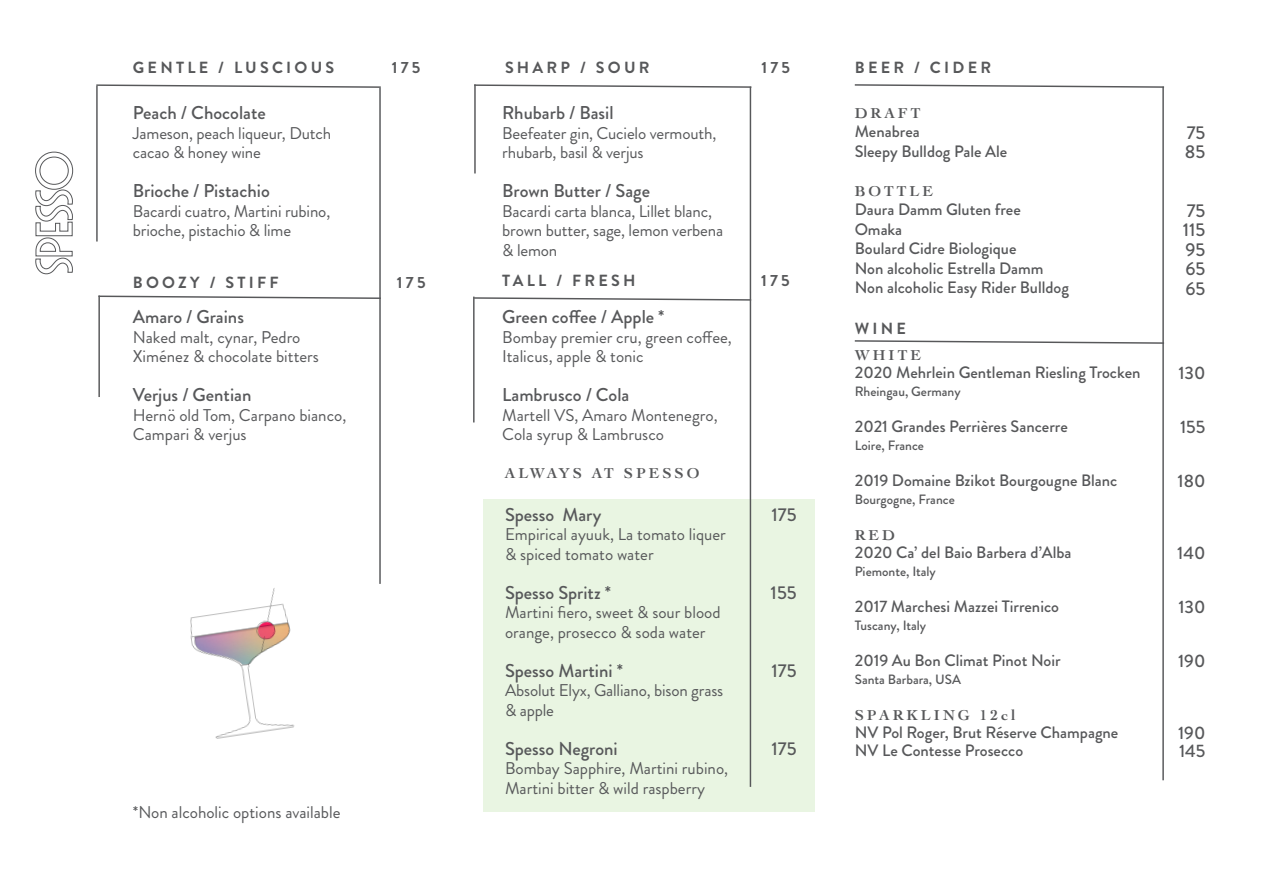
<style>
.page{position:relative;width:1263px;height:893px;background:#fff}
.page>*{position:absolute;margin:0;border:0;box-sizing:border-box;transform-origin:0 0}
.t1{font:500 18.6px/19.5px "Brandon Grotesque";color:#57585a}
.t2{font:500 18px/18px "Brandon Grotesque";color:#57585a}
.t3{font:16.95px/19.5px "Brandon Grotesque";color:#57585a}
.t4{font:500 16.5px/19.5px "Brandon Grotesque";color:#57585a}
.t5{font:700 16.2px "Brandon Grotesque";letter-spacing:.2em;color:#57585a}
.t6{font:700 15px "Cochin";letter-spacing:.2em;color:#57585a}
.t7{font:500 13.5px "Brandon Grotesque";color:#57585a}
</style>
<div class="page">
<img style="left:190px;top:588px;width:105px;height:151px">
<hr style="left:96px;top:86px;width:2px;height:156px;background:#57585a">
<svg style="left:35px;top:151px;width:39px;height:124px"></svg>
<div style="left:483px;top:500px;width:332px;height:312px;background:#e9f5e2"></div>
<hr style="left:379px;top:88px;width:2px;height:496px;background:#57585a">
<svg style="left:96px;top:84px;width:285px;height:5px"></svg>
<svg style="left:98px;top:295px;width:283px;height:5px"></svg>
<hr style="left:750px;top:87px;width:1px;height:700px;background:#57585a">
<svg style="left:476px;top:84px;width:276px;height:5px"></svg>
<svg style="left:473px;top:296px;width:279px;height:5px"></svg>
<hr style="left:1162px;top:87px;width:2px;height:693px;background:#57585a">
<svg style="left:854px;top:84px;width:311px;height:5px"></svg>
<svg style="left:854px;top:339px;width:310px;height:6px"></svg>
<hr style="left:474px;top:84px;width:2px;height:89px;background:#57585a">
<hr style="left:98px;top:296px;width:2px;height:101px;background:#57585a">
<hr style="left:473px;top:297px;width:1px;height:125px;background:#57585a">
<p class="t5" style="left:133px;top:56px;width:203px">GENTLE / LUSCIOUS</p>
<p class="t5" style="left:392px;top:56px;width:30px">175</p>
<p class="t1" style="left:133px;top:103px;width:134px">Peach / Chocolate</p>
<p class="t3" style="left:133px;top:123px;width:200px">Jameson, peach liqueur, Dutch cacao &amp; honey wine</p>
<p class="t1" style="left:133px;top:181px;width:138px">Brioche / Pistachio</p>
<p class="t3" style="left:133px;top:201px;width:199px">Bacardi cuatro, Martini rubino, brioche, pistachio &amp; lime</p>
<p class="t5" style="left:133px;top:271px;width:147px">BOOZY / STIFF</p>
<p class="t5" style="left:397px;top:271px;width:30px">175</p>
<p class="t1" style="left:133px;top:307px;width:113px">Amaro / Grains</p>
<p class="t3" style="left:133px;top:327px;width:188px">Naked malt, cynar, Pedro<br>Ximénez &amp; chocolate bitters</p>
<p class="t1" style="left:133px;top:385px;width:120px">Verjus / Gentian</p>
<p class="t3" style="left:133px;top:405px;width:215px">Hernö old Tom, Carpano bianco,<br>Campari &amp; verjus</p>
<p class="t3" style="left:133px;top:803px;width:209px">*Non alcoholic options available</p>
<p class="t5" style="left:505px;top:56px;width:146px">SHARP / SOUR</p>
<p class="t5" style="left:761px;top:56px;width:30px">175</p>
<p class="t1" style="left:502px;top:103px;width:113px">Rhubarb / Basil</p>
<p class="t3" style="left:502px;top:123px;width:216px">Beefeater gin, Cucielo vermouth, rhubarb, basil &amp; verjus</p>
<p class="t1" style="left:502px;top:181px;width:149px">Brown Butter / Sage</p>
<p class="t3" style="left:502px;top:201px;width:222px">Bacardi carta blanca, Lillet blanc, brown butter, sage, lemon verbena &amp; lemon</p>
<p class="t5" style="left:502px;top:269px;width:135px">TALL / FRESH</p>
<p class="t5" style="left:761px;top:269px;width:30px">175</p>
<p class="t1" style="left:502px;top:307px;width:164px">Green coffee / Apple *</p>
<p class="t3" style="left:502px;top:327px;width:231px">Bombay premier cru, green coffee,<br>Italicus, apple &amp; tonic</p>
<p class="t1" style="left:502px;top:385px;width:129px">Lambrusco / Cola</p>
<p class="t3" style="left:502px;top:405px;width:217px">Martell VS, Amaro Montenegro,<br>Cola syrup &amp; Lambrusco</p>
<p class="t6" style="left:505px;top:463px;width:196px">ALWAYS AT SPESSO</p>
<p class="t1" style="left:505px;top:505px;width:98px">Spesso Mary</p>
<p class="t3" style="left:505px;top:525px;width:222px">Empirical ayuuk, La tomato liquer &amp; spiced tomato water</p>
<p class="t1" style="left:505px;top:583px;width:108px">Spesso Spritz *</p>
<p class="t3" style="left:505px;top:603px;width:217px">Martini fiero, sweet &amp; sour blood orange, prosecco &amp; soda water</p>
<p class="t1" style="left:505px;top:661px;width:119px">Spesso Martini *</p>
<p class="t3" style="left:505px;top:681px;width:220px">Absolut Elyx, Galliano, bison grass &amp; apple</p>
<p class="t1" style="left:505px;top:739px;width:114px">Spesso Negroni</p>
<p class="t3" style="left:505px;top:759px;width:225px">Bombay Sapphire, Martini rubino,<br>Martini bitter &amp; wild raspberry</p>
<p class="t1" style="left:772px;top:505px;width:27px">175</p>
<p class="t1" style="left:771px;top:583px;width:28px">155</p>
<p class="t1" style="left:772px;top:661px;width:27px">175</p>
<p class="t1" style="left:772px;top:739px;width:27px">175</p>
<p class="t5" style="left:855px;top:56px;width:138px">BEER / CIDER</p>
<p class="t6" style="left:855px;top:103px;width:67px">DRAFT</p>
<p class="t4" style="left:855px;top:122px;width:66px">Menabrea</p>
<p class="t4" style="left:855px;top:142px;width:154px">Sleepy Bulldog Pale Ale</p>
<p class="t6" style="left:855px;top:181px;width:80px">BOTTLE</p>
<p class="t4" style="left:855px;top:200px;width:167px">Daura Damm Gluten free<br>Omaka</p>
<p class="t4" style="left:855px;top:239px;width:163px">Boulard Cidre Biologique</p>
<p class="t4" style="left:855px;top:259px;width:216px">Non alcoholic Estrella Damm<br>Non alcoholic Easy Rider Bulldog</p>
<p class="t5" style="left:855px;top:317px;width:53px">WINE</p>
<p class="t6" style="left:855px;top:345px;width:68px">WHITE</p>
<p class="t4" style="left:855px;top:363px;width:287px">2020 Mehrlein Gentleman Riesling Trocken</p>
<p class="t7" style="left:855px;top:382px;width:107px">Rheingau, Germany</p>
<p class="t4" style="left:855px;top:417px;width:214px">2021 Grandes Perrières Sancerre</p>
<p class="t7" style="left:855px;top:436px;width:71px">Loire, France</p>
<p class="t4" style="left:855px;top:471px;width:264px">2019 Domaine Bzikot Bourgougne Blanc</p>
<p class="t7" style="left:855px;top:490px;width:101px">Bourgogne, France</p>
<p class="t6" style="left:855px;top:525px;width:42px">RED</p>
<p class="t4" style="left:855px;top:543px;width:218px">2020 Ca’ del Baio Barbera d’Alba</p>
<p class="t7" style="left:855px;top:562px;width:82px">Piemonte, Italy</p>
<p class="t4" style="left:855px;top:597px;width:206px">2017 Marchesi Mazzei Tirrenico</p>
<p class="t7" style="left:855px;top:616px;width:73px">Tuscany, Italy</p>
<p class="t4" style="left:855px;top:651px;width:207px">2019 Au Bon Climat Pinot Noir</p>
<p class="t7" style="left:855px;top:670px;width:108px">Santa Barbara, USA</p>
<p class="t6" style="left:855px;top:705px;width:162px">SPARKLING 12cl</p>
<p class="t4" style="left:855px;top:724px;width:265px;line-height:18px">NV Pol Roger, Brut Réserve Champagne<br>NV Le Contesse Prosecco</p>
<p class="t1" style="left:1187px;top:123px;width:20px">75</p>
<p class="t1" style="left:1185px;top:142px;width:22px">85</p>
<p class="t1" style="left:1187px;top:201px;width:20px">75</p>
<p class="t1" style="left:1183px;top:220px;width:24px">115<br>95</p>
<p class="t1" style="left:1185px;top:259px;width:21px">65<br>65</p>
<p class="t2" style="left:1178px;top:364px;width:29px">130</p>
<p class="t2" style="left:1180px;top:418px;width:27px">155</p>
<p class="t2" style="left:1177px;top:472px;width:29px">180</p>
<p class="t2" style="left:1177px;top:544px;width:30px">140</p>
<p class="t2" style="left:1178px;top:598px;width:29px">130</p>
<p class="t2" style="left:1178px;top:652px;width:29px">190</p>
<p class="t2" style="left:1178px;top:724px;width:29px">190<br>145</p>
</div>
